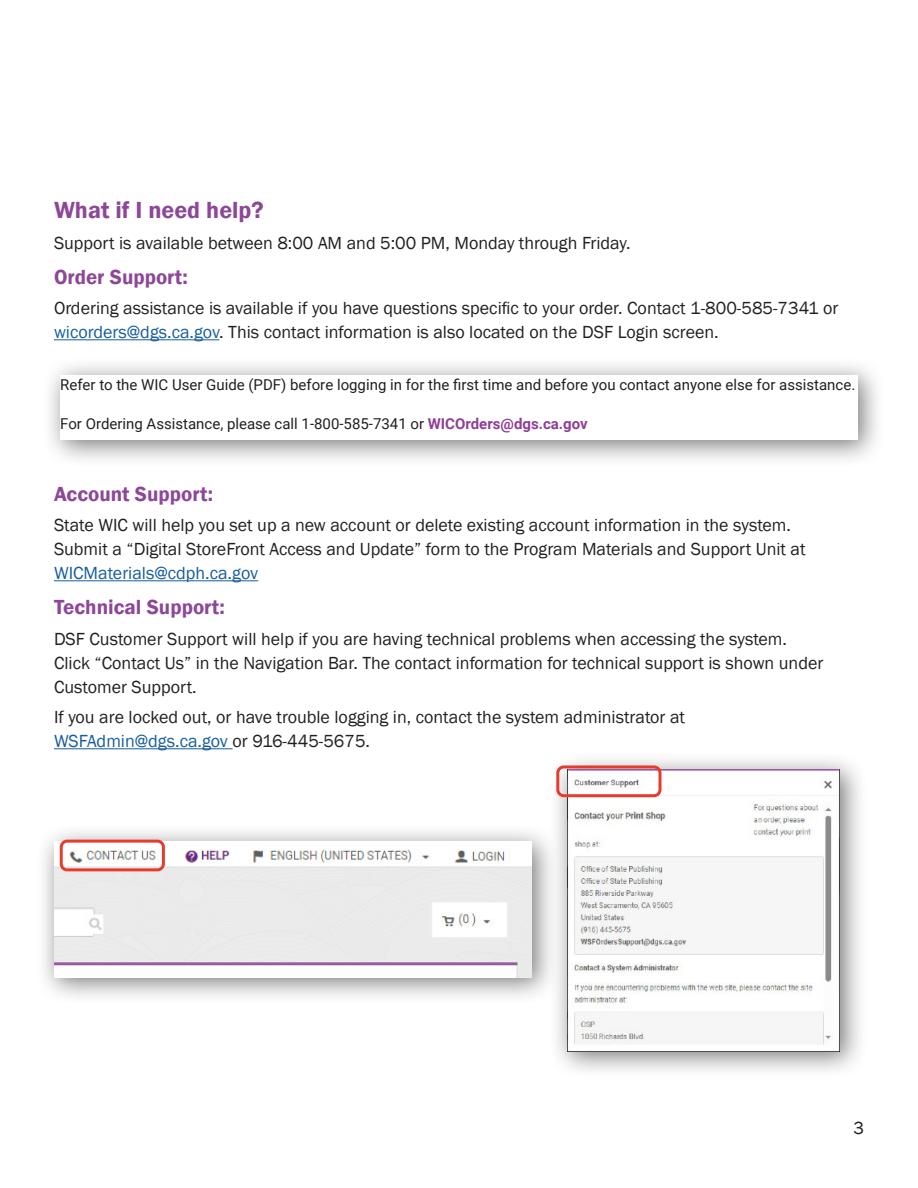
<style>
.page{position:relative;width:918px;height:1188px;background:#fff}
.page>*{position:absolute;margin:0;border:0;box-sizing:border-box;transform-origin:0 0}
.t1{font:600 24px "Franklin Gothic";color:#8d4799}
.t2{font:600 21px "Franklin Gothic";color:#8d4799}
.t3{font:18px/24px "Franklin Gothic";color:#231f20}
.t4{font:15px "Roboto";color:#231f20}
.s1{color:#175d9e}
.s2{font-weight:700;color:#8f3e97}
</style>
<div class="page">
<hr style="left:54px;top:339px;width:165px;height:1px;background:#175d9e">
<hr style="left:54px;top:580px;width:204px;height:1px;background:#175d9e">
<hr style="left:54px;top:748px;width:179px;height:1px;background:#175d9e">
<div style="left:36px;top:824px;width:523px;height:181px;background:#231f20;opacity:.6"></div>
<img style="left:54px;top:842px;width:477px;height:135px">
<div style="left:60px;top:840px;width:105px;height:31px;border:3px solid #e73b2e;border-radius:6px"></div>
<div style="left:42px;top:357px;width:843px;height:110px;background:#231f20;opacity:.6"></div>
<div style="left:60px;top:375px;width:798px;height:65px;background:#fff"></div>
<div style="left:549px;top:752px;width:319px;height:327px;background:#231f20;opacity:.6"></div>
<img style="left:567px;top:770px;width:273px;height:281px">
<div style="left:556px;top:765px;width:106px;height:32px;border:3px solid #e73b2e;border-radius:6px"></div>
<h3 class="t1" style="left:54px;top:196px;width:211px">What if I need help?</h3>
<p class="t3" style="left:54px;top:232px;width:578px">Support is available between 8:00 AM and 5:00 PM, Monday through Friday.</p>
<h4 class="t2" style="left:54px;top:264px;width:136px">Order Support:</h4>
<p class="t3" style="left:54px;top:297px;width:786px">Ordering assistance is available if you have questions specific to your order. Contact 1-800-585-7341 or <span class="s1">wicorders@dgs.ca.gov</span>. This contact information is also located on the DSF Login screen.</p>
<p class="t4" style="left:60px;top:375px;width:797px">Refer to the WIC User Guide (PDF) before logging in for the first time and before you contact anyone else for assistance.</p>
<p class="t4" style="left:60px;top:413px;width:529px">For Ordering Assistance, please call 1-800-585-7341 or <span class="s2">WICOrders@dgs.ca.gov</span></p>
<h4 class="t2" style="left:54px;top:481px;width:161px">Account Support:</h4>
<p class="t3" style="left:54px;top:514px;width:753px">State WIC will help you set up a new account or delete existing account information in the system.<br>Submit a “Digital StoreFront Access and Update” form to the Program Materials and Support Unit at<br><span class="s1">WICMaterials@cdph.ca.gov</span></p>
<h4 class="t2" style="left:54px;top:594px;width:173px">Technical Support:</h4>
<p class="t3" style="left:54px;top:627px;width:771px">DSF Customer Support will help if you are having technical problems when accessing the system.<br>Click “Contact Us” in the Navigation Bar. The contact information for technical support is shown under<br>Customer Support.</p>
<p class="t3" style="left:54px;top:706px;width:633px">If you are locked out, or have trouble logging in, contact the system administrator at<br><span class="s1">WSFAdmin@dgs.ca.gov</span> or 916-445-5675.</p>
<p class="t3" style="left:853px;top:1116px;width:12px">3</p>
</div>
